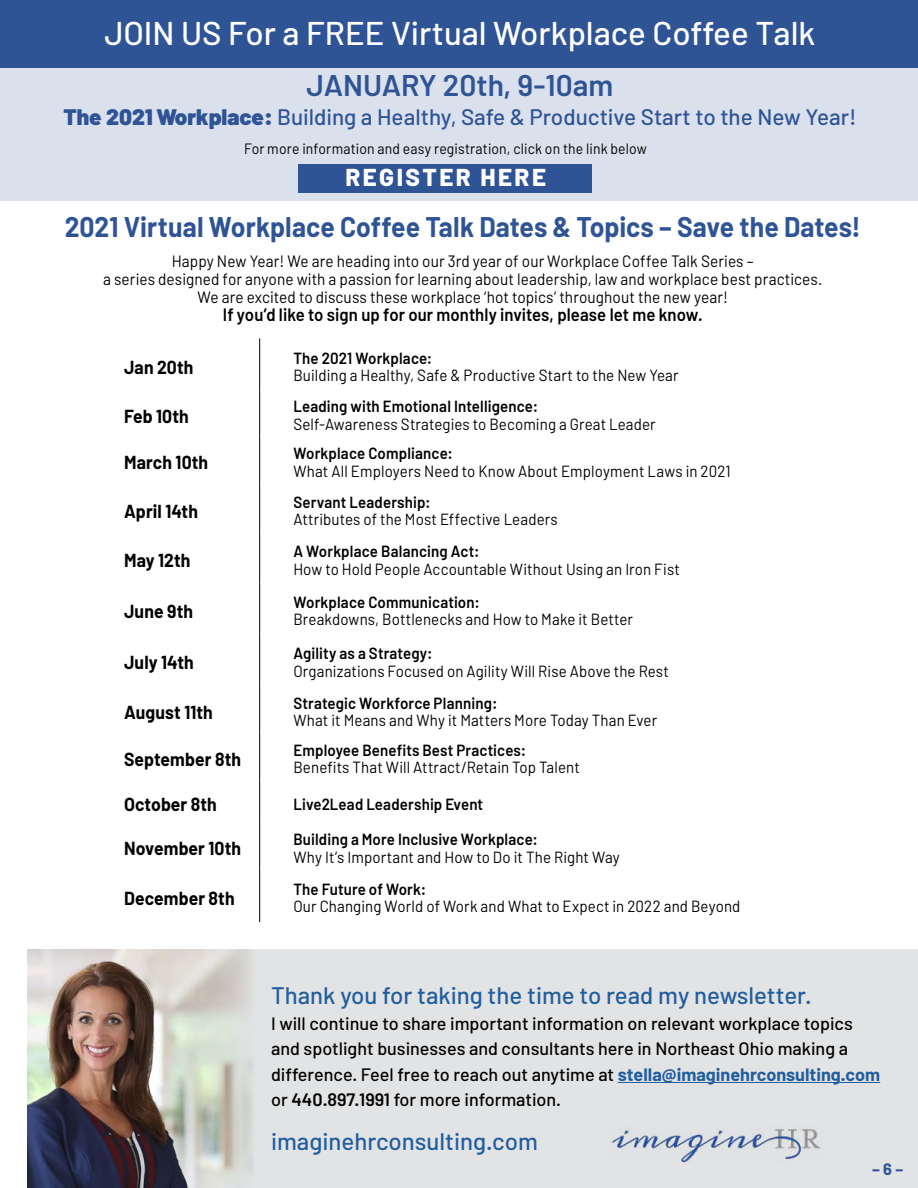
<style>
.page{position:relative;width:918px;height:1188px;background:#fff}
.page>*{position:absolute;margin:0;border:0;box-sizing:border-box;transform-origin:0 0}
.t1{font:500 33px "Barlow";color:#fff}
.t2{font:600 30px "Barlow";color:#2f5496}
.t3{font:700 28.5px "Barlow";color:#2f5496;scale:.93 1}
.t4{font:800 24.45px "Barlow";letter-spacing:.1em;color:#fff}
.t5{font:500 24px "Barlow";color:#215e9e}
.t6{font:500 22.5px "Barlow";color:#2f5496}
.t7{font:700 18.9px "Barlow";letter-spacing:.005em;color:#000;scale:.93 1}
.t8{font:500 18px/25.5px "Barlow";color:#000}
.t9{font:600 18px "Barlow";letter-spacing:.005em;color:#000;scale:.93 1}
.t10{font:16.5px/18px "Barlow";letter-spacing:.005em;color:#000;text-align:center;scale:.93 1}
.t11{font:700 16.5px "Barlow";color:#2f5496}
.t12{font:16.2px "Barlow";letter-spacing:.01em;color:#000;scale:.93 1}
.t13{font:600 16.2px "Barlow";letter-spacing:.01em;color:#000;scale:.93 1}
.t14{font:15px "Barlow";letter-spacing:.01em;color:#000;scale:.93 1}
.s1{font-weight:900}
.s2{font-weight:700;color:#215e9e}
.s3{font-weight:600}
</style>
<div class="page">
<div style="left:0;top:6px;width:918px;height:194px;background:#dae0ec"></div>
<div style="left:27px;top:950px;width:891px;height:238px;background:#e2e3e4"></div>
<div style="left:0;top:0;width:918px;height:68px;background:#2f5496"></div>
<div style="left:299px;top:164px;width:293px;height:28px;background:#2f5496"></div>
<hr style="left:618px;top:1082px;width:262px;height:1px;background:#215e9e">
<img style="left:27px;top:950px;width:225px;height:238px">
<img style="left:611px;top:1129px;width:210px;height:34px">
<hr style="left:259px;top:338px;width:1px;height:53px;background:#000">
<hr style="left:259px;top:391px;width:1px;height:45px;background:#000">
<hr style="left:259px;top:436px;width:1px;height:48px;background:#000">
<hr style="left:259px;top:484px;width:1px;height:49px;background:#000">
<hr style="left:259px;top:533px;width:1px;height:50px;background:#000">
<hr style="left:259px;top:583px;width:1px;height:51px;background:#000">
<hr style="left:259px;top:634px;width:1px;height:52px;background:#000">
<hr style="left:259px;top:686px;width:1px;height:47px;background:#000">
<hr style="left:259px;top:733px;width:1px;height:48px;background:#000">
<hr style="left:259px;top:781px;width:1px;height:42px;background:#000">
<hr style="left:259px;top:823px;width:1px;height:46px;background:#000">
<hr style="left:259px;top:869px;width:1px;height:53px;background:#000">
<h1 class="t1" style="left:104px;top:13px;width:712px">JOIN US For a FREE Virtual Workplace Coffee Talk</h1>
<h2 class="t2" style="left:307px;top:67px;width:308px">JANUARY 20th, 9-10am</h2>
<h3 class="t6" style="left:63px;top:102px;width:795px"><span class="s1">The 2021 Workplace:</span> Building a Healthy, Safe &amp; Productive Start to the New Year!</h3>
<h3 class="t4" style="left:345px;top:159px;width:202px">REGISTER HERE</h3>
<p class="t14" style="left:244px;top:139px;width:435px">For more information and easy registration, click on the link below</p>
<h3 class="t3" style="left:65px;top:209px;width:857px">2021 Virtual Workplace Coffee Talk Dates &amp; Topics – Save the Dates!</h3>
<p class="t10" style="left:103px;top:252px;width:775px">Happy New Year! We are heading into our 3rd year of our Workplace Coffee Talk Series –<br>a series designed for anyone with a passion for learning about leadership, law and workplace best practices.<br>We are excited to discuss these workplace ‘hot topics’ throughout the new year!</p>
<p class="t9" style="left:223px;top:304px;width:517px">If you’d like to sign up for our monthly invites, please let me know.</p>
<p class="t7" style="left:124px;top:355px;width:76px">Jan 20th</p>
<p class="t7" style="left:124px;top:404px;width:71px">Feb 10th</p>
<p class="t7" style="left:124px;top:451px;width:92px">March 10th</p>
<p class="t7" style="left:124px;top:499px;width:81px">April 14th</p>
<p class="t7" style="left:124px;top:549px;width:73px">May 12th</p>
<p class="t7" style="left:124px;top:599px;width:76px">June 9th</p>
<p class="t7" style="left:124px;top:651px;width:76px">July 14th</p>
<p class="t7" style="left:124px;top:700px;width:97px">August 11th</p>
<p class="t7" style="left:124px;top:747px;width:127px">September 8th</p>
<p class="t13" style="left:293px;top:348px;width:151px">The 2021 Workplace:</p>
<p class="t12" style="left:293px;top:365px;width:416px">Building a Healthy, Safe &amp; Productive Start to the New Year</p>
<p class="t13" style="left:293px;top:397px;width:265px">Leading with Emotional Intelligence:</p>
<p class="t12" style="left:293px;top:414px;width:391px">Self-Awareness Strategies to Becoming a Great Leader</p>
<p class="t13" style="left:293px;top:443px;width:173px">Workplace Compliance:</p>
<p class="t12" style="left:293px;top:461px;width:472px">What All Employers Need to Know About Employment Laws in 2021</p>
<p class="t13" style="left:293px;top:492px;width:149px">Servant Leadership:</p>
<p class="t12" style="left:293px;top:509px;width:286px">Attributes of the Most Effective Leaders</p>
<p class="t13" style="left:293px;top:541px;width:202px">A Workplace Balancing Act:</p>
<p class="t12" style="left:293px;top:559px;width:417px">How to Hold People Accountable Without Using an Iron Fist</p>
<p class="t13" style="left:293px;top:592px;width:202px">Workplace Communication:</p>
<p class="t12" style="left:293px;top:609px;width:367px">Breakdowns, Bottlenecks and How to Make it Better</p>
<p class="t13" style="left:293px;top:643px;width:151px">Agility as a Strategy:</p>
<p class="t12" style="left:293px;top:661px;width:405px">Organizations Focused on Agility Will Rise Above the Rest</p>
<p class="t13" style="left:293px;top:693px;width:221px">Strategic Workforce Planning:</p>
<p class="t12" style="left:293px;top:710px;width:393px">What it Means and Why it Matters More Today Than Ever</p>
<p class="t13" style="left:293px;top:740px;width:252px">Employee Benefits Best Practices:</p>
<p class="t12" style="left:293px;top:758px;width:310px">Benefits That Will Attract/Retain Top Talent</p>
<p class="t7" style="left:124px;top:793px;width:101px">October 8th</p>
<p class="t13" style="left:293px;top:794px;width:206px">Live2Lead Leadership Event</p>
<p class="t7" style="left:124px;top:837px;width:127px">November 10th</p>
<p class="t13" style="left:293px;top:829px;width:264px">Building a More Inclusive Workplace:</p>
<p class="t12" style="left:293px;top:847px;width:352px">Why It’s Important and How to Do it The Right Way</p>
<p class="t7" style="left:124px;top:886px;width:120px">December 8th</p>
<p class="t13" style="left:293px;top:879px;width:144px">The Future of Work:</p>
<p class="t12" style="left:293px;top:896px;width:482px">Our Changing World of Work and What to Expect in 2022 and Beyond</p>
<h3 class="t5" style="left:271px;top:981px;width:542px">Thank you for taking the time to read my newsletter.</h3>
<p class="t8" style="left:271px;top:1010px;width:611px">I will continue to share important information on relevant workplace topics and spotlight businesses and consultants here in Northeast Ohio making a difference. Feel free to reach out anytime at <span class="s2">stella@imaginehrconsulting.com </span>or <span class="s3">440.897.1991</span> for more information.</p>
<h3 class="t5" style="left:271px;top:1127px;width:268px">imaginehrconsulting.com</h3>
<p class="t11" style="left:872px;top:1158px;width:33px">– 6 –</p>
</div>
